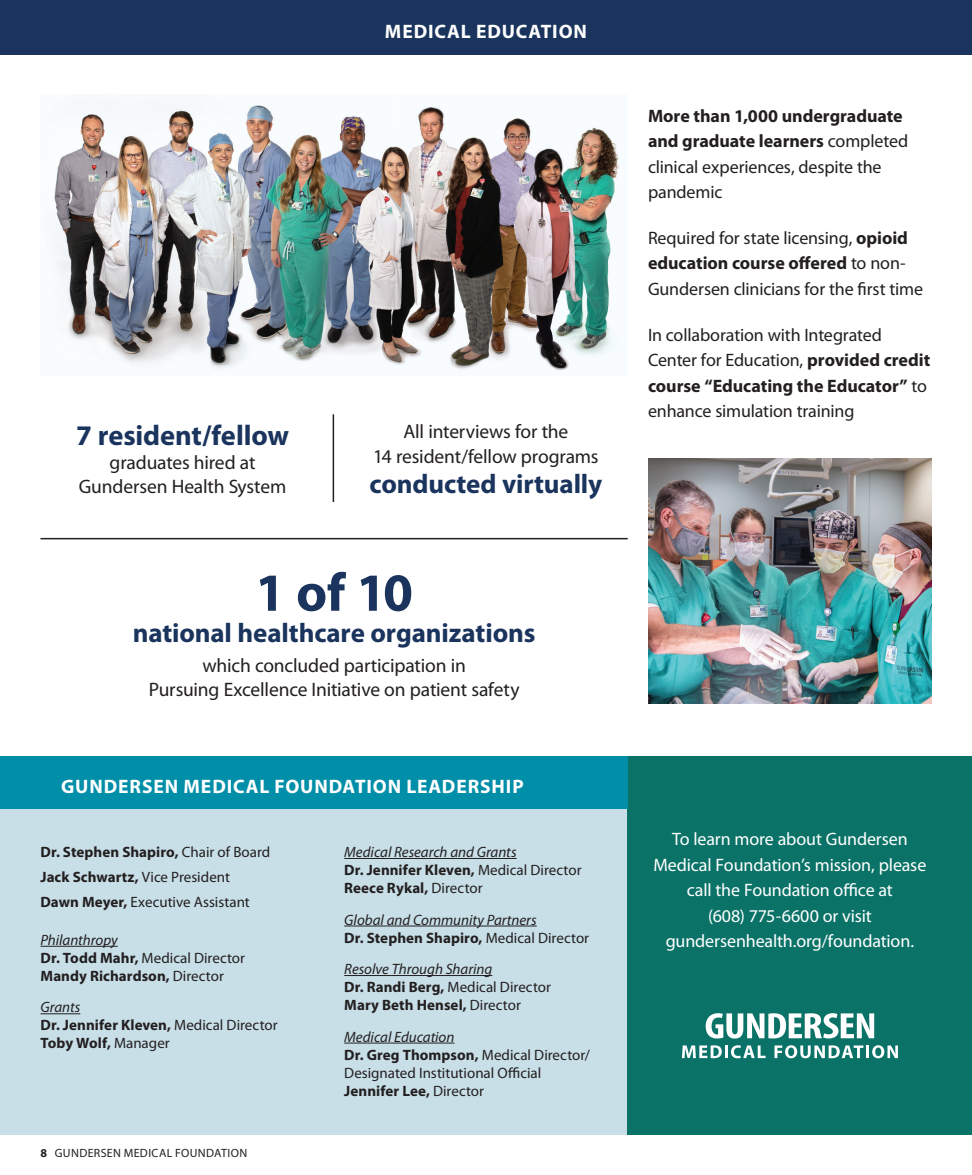
<style>
.page{position:relative;width:972px;height:1175px;background:#fff}
.page>*{position:absolute;margin:0;border:0;box-sizing:border-box;transform-origin:0 0}
.t1{font:700 54px "Myriad Pro";color:#1a345d}
.t2{font:700 28.5px "Myriad Pro";letter-spacing:-.005em;color:#1a345d}
.t3{font:700 27px "Myriad Pro";letter-spacing:-.005em;color:#1a345d}
.t4{font:19.5px/24px "Myriad Pro";letter-spacing:-.01em;color:#231f20;text-align:center}
.t5{font:700 19.5px "Myriad Pro";letter-spacing:.045em;color:#fff}
.t6{font:18px/25.5px "Myriad Pro";letter-spacing:-.01em;color:#231f20}
.Calendar_item{font:18px/25.5px "Myriad Pro";letter-spacing:-.005em;color:#fff;text-align:center}
.t7{font:700 15px "Myriad Pro";letter-spacing:.005em;color:#231f20}
.t8{font:15px/18px "Myriad Pro";color:#231f20}
.t9{font:italic 15px "Myriad Pro";color:#231f20}
.t10{font:12px "Myriad Pro";letter-spacing:.03em;color:#231f20}
.s1{font-weight:400}
.s2{font-weight:700}
</style>
<div class="page">
<div style="left:0;top:756px;width:628px;height:378px;background:#c8dfe7"></div>
<div style="left:628px;top:756px;width:344px;height:378px;background:#0a7267"></div>
<svg style="left:706px;top:1013px;width:168px;height:25px"></svg>
<svg style="left:682px;top:1045px;width:84px;height:13px"></svg>
<svg style="left:775px;top:1045px;width:123px;height:13px"></svg>
<hr style="left:40px;top:945px;width:78px;height:1px;background:#231f20">
<hr style="left:40px;top:1013px;width:40px;height:1px;background:#231f20">
<hr style="left:344px;top:858px;width:173px;height:1px;background:#231f20">
<hr style="left:344px;top:925px;width:193px;height:1px;background:#231f20">
<hr style="left:344px;top:975px;width:148px;height:1px;background:#231f20">
<hr style="left:344px;top:1042px;width:111px;height:1px;background:#231f20">
<img style="left:648px;top:458px;width:284px;height:246px">
<img style="left:46px;top:95px;width:579px;height:276px">
<div style="left:0;top:0;width:972px;height:54px;background:#1a345d"></div>
<div style="left:0;top:756px;width:628px;height:53px;background:#008ea8"></div>
<hr style="left:40px;top:538px;width:588px;height:1px;background:#231f20">
<hr style="left:333px;top:414px;width:1px;height:88px;background:#231f20">
<p class="t5" style="left:385px;top:18px;width:204px">MEDICAL EDUCATION</p>
<p class="t2" style="left:76px;top:416px;width:214px">7 resident/fellow</p>
<p class="t4" style="left:79px;top:451px;width:209px">graduates hired at<br>Gundersen Health System</p>
<p class="t4" style="left:373px;top:420px;width:227px">All interviews for the<br>14 resident/fellow programs</p>
<p class="t3" style="left:370px;top:466px;width:234px">conducted virtually</p>
<p class="t1" style="left:255px;top:557px;width:159px">1 of 10</p>
<p class="t3" style="left:133px;top:615px;width:404px">national healthcare organizations</p>
<p class="t4" style="left:149px;top:654px;width:372px">which concluded participation in<br>Pursuing Excellence Initiative on patient safety</p>
<p class="t5" style="left:61px;top:773px;width:464px">GUNDERSEN MEDICAL FOUNDATION LEADERSHIP</p>
<p class="t7" style="left:40px;top:842px;width:231px">Dr. Stephen Shapiro, <span class="s1">Chair of Board</span></p>
<p class="t7" style="left:40px;top:867px;width:191px">Jack Schwartz, <span class="s1">Vice President</span></p>
<p class="t8" style="left:40px;top:892px;width:211px"><span class="s2">Dawn Meyer,</span> Executive Assistant</p>
<p class="t9" style="left:40px;top:930px;width:79px">Philanthropy</p>
<p class="t8" style="left:40px;top:949px;width:206px"><span class="s2">Dr. Todd Mahr,</span> Medical Director</p>
<p class="t7" style="left:40px;top:966px;width:185px">Mandy Richardson, <span class="s1">Director</span></p>
<p class="t9" style="left:40px;top:998px;width:41px">Grants</p>
<p class="t7" style="left:40px;top:1015px;width:239px">Dr. Jennifer Kleven, <span class="s1">Medical Director</span></p>
<p class="t7" style="left:40px;top:1033px;width:131px">Toby Wolf, <span class="s1">Manager</span></p>
<p class="t10" style="left:40px;top:1146px;width:208px"><span class="s2">8</span> GUNDERSEN MEDICAL FOUNDATION</p>
<p class="t9" style="left:344px;top:842px;width:174px">Medical Research and Grants</p>
<p class="t7" style="left:344px;top:860px;width:239px">Dr. Jennifer Kleven, <span class="s1">Medical Director</span></p>
<p class="t7" style="left:344px;top:878px;width:140px">Reece Rykal, <span class="s1">Director</span></p>
<p class="t9" style="left:344px;top:910px;width:194px">Global and Community Partners</p>
<p class="t7" style="left:344px;top:927px;width:246px">Dr. Stephen Shapiro, <span class="s1">Medical Director</span></p>
<p class="t9" style="left:344px;top:959px;width:150px">Resolve Through Sharing</p>
<p class="t8" style="left:344px;top:978px;width:208px"><span class="s2">Dr. Randi Berg,</span> Medical Director</p>
<p class="t7" style="left:344px;top:995px;width:178px">Mary Beth Hensel, <span class="s1">Director</span></p>
<p class="t9" style="left:344px;top:1027px;width:112px">Medical Education</p>
<p class="t8" style="left:344px;top:1045px;width:247px"><span class="s2">Dr. Greg Thompson,</span> Medical Director/<br>Designated Institutional Official</p>
<p class="t7" style="left:344px;top:1080px;width:141px">Jennifer Lee, <span class="s1">Director</span></p>
<p class="t6" style="left:648px;top:103px;width:262px"><span class="s2">More than 1,000 undergraduate and graduate learners</span> completed clinical experiences, despite the pandemic</p>
<p class="t6" style="left:648px;top:225px;width:277px">Required for state licensing, <span class="s2">opioid education course offered</span> to non-<br>Gundersen clinicians for the first time</p>
<p class="t6" style="left:648px;top:322px;width:284px">In collaboration with Integrated Center for Education, <span class="s2">provided credit course “Educating the Educator”</span> to enhance simulation training</p>
<p class="Calendar_item" style="left:653px;top:826px;width:274px">To learn more about Gundersen<br>Medical Foundation’s mission, please call the Foundation office at<br>(608) 775-6600 or visit gundersenhealth.org/foundation.</p>
</div>
